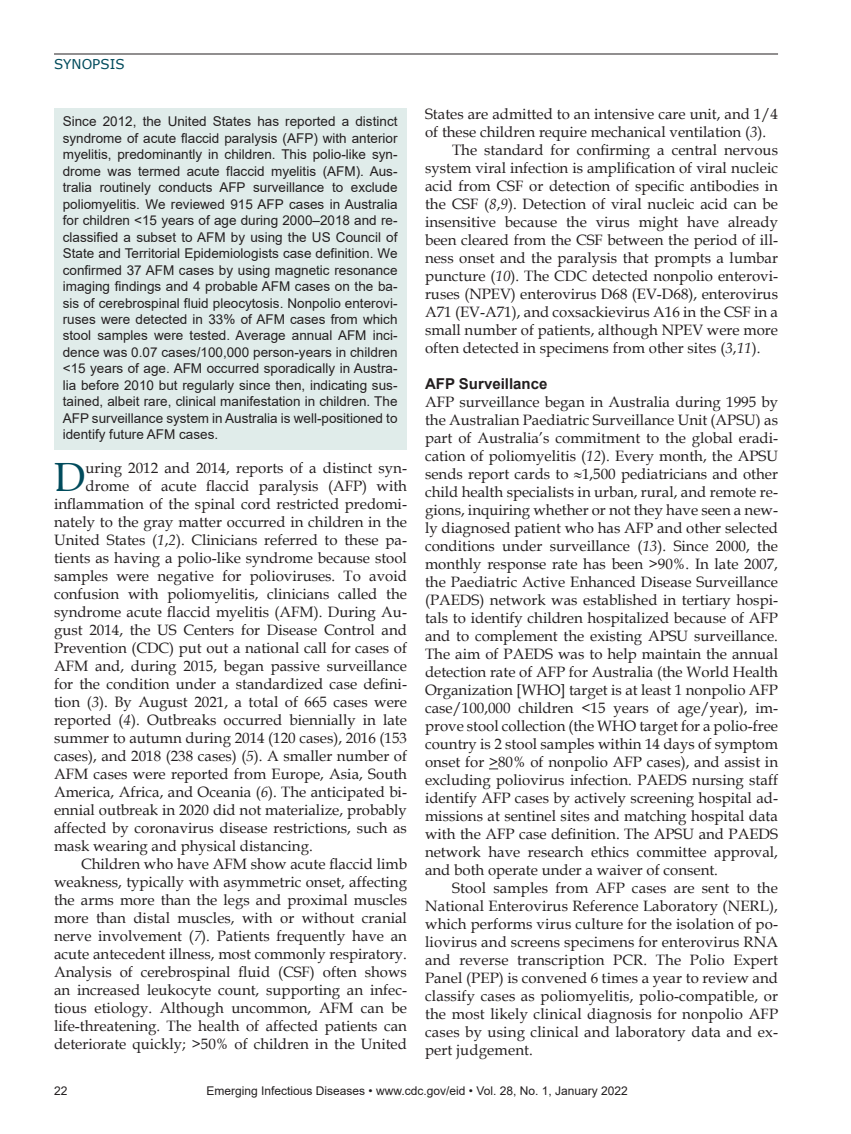
<style>
.page{position:relative;width:851px;height:1134px;background:#fff}
.page>*{position:absolute;margin:0;border:0;box-sizing:border-box;transform-origin:0 0}
.t1{font:40.8px "Book Antiqua";color:#004b5c}
.t2{font:15px/18px "Book Antiqua";color:#231f20;text-align:justify}
.t3{font:700 15px "Arial";color:#231f20}
.t4{font:13.5px/16.5px "Arial";color:#231f20;text-align:justify}
.t5{font:13.5px "Verdana";color:#004b5c}
.t6{font:12px "Arial";color:#231f20}
.s1{font-style:italic}
</style>
<div class="page">
<hr style="left:54px;top:54px;width:724px;height:1px;background:#231f20">
<div style="left:54px;top:108px;width:353px;height:341px;background:#e0ecea"></div>
<p class="t5" style="left:54px;top:55px;width:72px">SYNOPSIS</p>
<p class="t4" style="left:63px;top:113px;width:336px">Since 2012, the United States has reported a distinct syndrome of acute flaccid paralysis (AFP) with anterior myelitis, predominantly in children. This polio-like syn&shy;drome was termed acute flaccid myelitis (AFM). Aus&shy;tralia routinely conducts AFP surveillance to exclude poliomyelitis. We reviewed 915 AFP cases in Australia for children &lt;15 years of age during 2000‒2018 and re&shy;classified a subset to AFM by using the US Council of State and Territorial Epidemiologists case definition. We confirmed 37 AFM cases by using magnetic resonance imaging findings and 4 probable AFM cases on the ba&shy;sis of cerebrospinal fluid pleocytosis. Nonpolio enterovi&shy;ruses were detected in 33% of AFM cases from which stool samples were tested. Average annual AFM inci&shy;dence was 0.07 cases/100,000 person-years in children &lt;15 years of age. AFM occurred sporadically in Austra&shy;lia before 2010 but regularly since then, indicating sus&shy;tained, albeit rare, clinical manifestation in children. The AFP surveillance system in Australia is well-positioned to identify future AFM cases.</p>
<h1 class="t1" style="left:54px;top:449px;width:33px">D</h1>
<p class="t2" style="left:86px;top:459px;width:323px">uring 2012 and 2014, reports of a distinct syn-</p>
<p class="t2" style="left:86px;top:477px;width:323px">drome of acute flaccid paralysis (AFP) with</p>
<p class="t2" style="left:54px;top:495px;width:354px">inflammation of the spinal cord restricted predomi-</p>
<p class="t2" style="left:54px;top:513px;width:354px">nately to the gray matter occurred in children in the</p>
<p class="t2" style="left:54px;top:531px;width:354px">United States (<span class="s1">1</span>,<span class="s1">2</span>). Clinicians referred to these pa-</p>
<p class="t2" style="left:54px;top:549px;width:354px">tients as having a polio-like syndrome because stool</p>
<p class="t2" style="left:54px;top:567px;width:354px">samples were negative for polioviruses. To avoid</p>
<p class="t2" style="left:54px;top:585px;width:354px">confusion with poliomyelitis, clinicians called the</p>
<p class="t2" style="left:54px;top:603px;width:354px">syndrome acute flaccid myelitis (AFM). During Au-</p>
<p class="t2" style="left:54px;top:621px;width:354px">gust 2014, the US Centers for Disease Control and</p>
<p class="t2" style="left:54px;top:639px;width:354px">Prevention (CDC) put out a national call for cases of</p>
<p class="t2" style="left:54px;top:657px;width:354px">AFM and, during 2015, began passive surveillance</p>
<p class="t2" style="left:54px;top:675px;width:354px">for the condition under a standardized case defini-</p>
<p class="t2" style="left:54px;top:693px;width:354px">tion (<span class="s1">3</span>). By August 2021, a total of 665 cases were</p>
<p class="t2" style="left:54px;top:711px;width:354px">reported (<span class="s1">4</span>). Outbreaks occurred biennially in late</p>
<p class="t2" style="left:54px;top:729px;width:354px">summer to autumn during 2014 (120 cases), 2016 (153</p>
<p class="t2" style="left:54px;top:747px;width:354px">cases), and 2018 (238 cases) (<span class="s1">5</span>). A smaller number of</p>
<p class="t2" style="left:54px;top:765px;width:354px">AFM cases were reported from Europe, Asia, South</p>
<p class="t2" style="left:54px;top:783px;width:354px">America, Africa, and Oceania (<span class="s1">6</span>). The anticipated bi-</p>
<p class="t2" style="left:54px;top:801px;width:354px">ennial outbreak in 2020 did not materialize, probably</p>
<p class="t2" style="left:54px;top:819px;width:354px">affected by coronavirus disease restrictions, such as</p>
<p class="t2" style="left:54px;top:837px;width:260px">mask wearing and physical distancing.</p>
<p class="t2" style="left:81px;top:855px;width:327px">Children who have AFM show acute flaccid limb</p>
<p class="t2" style="left:54px;top:873px;width:354px">weakness, typically with asymmetric onset, affecting</p>
<p class="t2" style="left:54px;top:891px;width:354px">the arms more than the legs and proximal muscles</p>
<p class="t2" style="left:54px;top:909px;width:354px">more than distal muscles, with or without cranial</p>
<p class="t2" style="left:54px;top:927px;width:354px">nerve involvement (<span class="s1">7</span>). Patients frequently have an</p>
<p class="t2" style="left:54px;top:945px;width:354px">acute antecedent illness, most commonly respiratory.</p>
<p class="t2" style="left:54px;top:963px;width:354px">Analysis of cerebrospinal fluid (CSF) often shows</p>
<p class="t2" style="left:54px;top:981px;width:354px">an increased leukocyte count, supporting an infec-</p>
<p class="t2" style="left:54px;top:999px;width:354px">tious etiology. Although uncommon, AFM can be</p>
<p class="t2" style="left:54px;top:1017px;width:354px">life-threatening. The health of affected patients can</p>
<p class="t2" style="left:54px;top:1035px;width:354px">deteriorate quickly; &gt;50% of children in the United</p>
<p class="t2" style="left:425px;top:104px;width:354px">States are admitted to an intensive care unit, and 1/4</p>
<p class="t2" style="left:425px;top:122px;width:343px">of these children require mechanical ventilation (<span class="s1">3</span>).</p>
<p class="t2" style="left:452px;top:140px;width:327px">The standard for confirming a central nervous</p>
<p class="t2" style="left:425px;top:158px;width:354px">system viral infection is amplification of viral nucleic</p>
<p class="t2" style="left:425px;top:176px;width:354px">acid from CSF or detection of specific antibodies in</p>
<p class="t2" style="left:425px;top:194px;width:354px">the CSF (<span class="s1">8</span>,<span class="s1">9</span>). Detection of viral nucleic acid can be</p>
<p class="t2" style="left:425px;top:212px;width:354px">insensitive because the virus might have already</p>
<p class="t2" style="left:425px;top:230px;width:354px">been cleared from the CSF between the period of ill-</p>
<p class="t2" style="left:425px;top:248px;width:354px">ness onset and the paralysis that prompts a lumbar</p>
<p class="t2" style="left:425px;top:266px;width:354px">puncture (<span class="s1">10</span>). The CDC detected nonpolio enterovi-</p>
<p class="t2" style="left:425px;top:284px;width:354px">ruses (NPEV) enterovirus D68 (EV-D68), enterovirus</p>
<p class="t2" style="left:425px;top:302px;width:354px">A71 (EV-A71), and coxsackievirus A16 in the CSF in a</p>
<p class="t2" style="left:425px;top:320px;width:354px">small number of patients, although NPEV were more</p>
<p class="t2" style="left:425px;top:338px;width:337px">often detected in specimens from other sites (<span class="s1">3</span>,<span class="s1">11</span>).</p>
<p class="t3" style="left:425px;top:373px;width:124px">AFP Surveillance</p>
<p class="t2" style="left:425px;top:392px;width:354px">AFP surveillance began in Australia during 1995 by the Australian Paediatric Surveillance Unit (APSU) as part of Australia’s commitment to the global eradi&shy;cation of poliomyelitis (<span class="s1">12</span>). Every month, the APSU sends report cards to ≈1,500 pediatricians and other child health specialists in urban, rural, and remote re&shy;gions, inquiring whether or not they have seen a new&shy;ly diagnosed patient who has AFP and other selected conditions under surveillance (<span class="s1">13</span>). Since 2000, the monthly response rate has been &gt;90%. In late 2007, the Paediatric Active Enhanced Disease Surveillance (PAEDS) network was established in tertiary hospi&shy;tals to identify children hospitalized because of AFP and to complement the existing APSU surveillance.<br>The aim of PAEDS was to help maintain the annual detection rate of AFP for Australia (the World Health Organization [WHO] target is at least 1 nonpolio AFP case/100,000 children &lt;15 years of age/year), im&shy;prove stool collection (the WHO target for a polio-free country is 2 stool samples within 14 days of symptom onset for &gt;80% of nonpolio AFP cases), and assist in excluding poliovirus infection. PAEDS nursing staff identify AFP cases by actively screening hospital ad&shy;missions at sentinel sites and matching hospital data with the AFP case definition. The APSU and PAEDS network have research ethics committee approval, and both operate under a waiver of consent.</p>
<p class="t2" style="left:425px;top:878px;width:354px;text-indent:27px">Stool samples from AFP cases are sent to the National Enterovirus Reference Laboratory (NERL), which performs virus culture for the isolation of po&shy;liovirus and screens specimens for enterovirus RNA and reverse transcription PCR. The Polio Expert Panel (PEP) is convened 6 times a year to review and classify cases as poliomyelitis, polio-compatible, or the most likely clinical diagnosis for nonpolio AFP cases by using clinical and laboratory data and ex&shy;pert judgement.</p>
<p class="t6" style="left:54px;top:1083px;width:15px">22</p>
<p class="t6" style="left:206px;top:1083px;width:423px">Emerging Infectious Diseases • www.cdc.gov/eid • Vol. 28, No. 1, January 2022</p>
</div>
